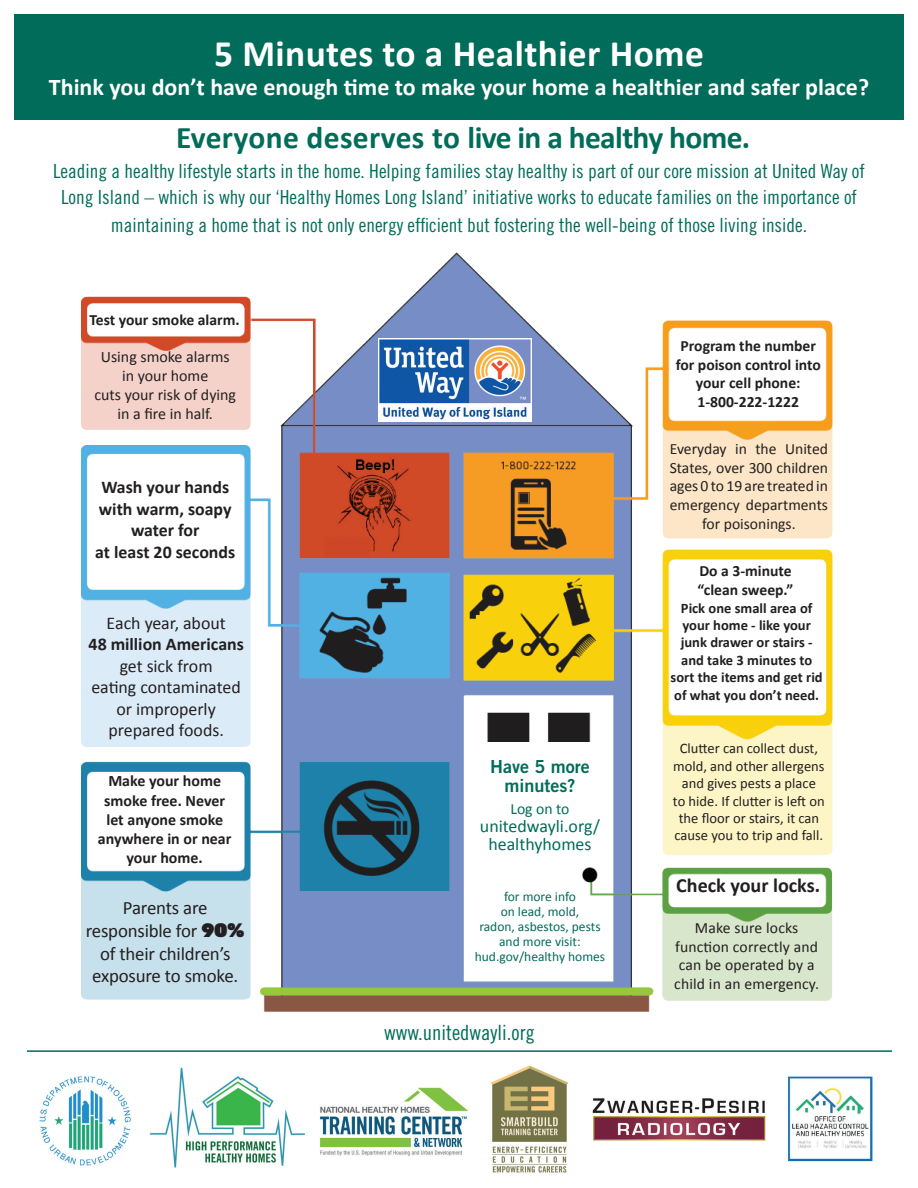
<style>
.page{position:relative;width:918px;height:1188px;background:#fff}
.page>*{position:absolute;margin:0;border:0;box-sizing:border-box;transform-origin:0 0}
.t1{font:700 37.5px "Calibri";letter-spacing:.01em;color:#fff}
.t2{font:700 31.5px "Calibri";letter-spacing:-.01em;color:#006c59}
.t3{font:700 24px "Calibri";color:#fff}
.t4{font:21px "Trade Gothic Cond Eighteen";color:#006c59}
.t5{font:700 20.1px "Calibri";color:#231f20}
.t6{font:19.5px/25.5px "Trade Gothic Cond Eighteen";color:#006c59;text-align:center}
.t7{font:18.9px/22.6px "Calibri";letter-spacing:-.01em;color:#231f20;text-align:center}
.t8{font:18px/18.8px "Trade Gothic Bold Two";color:#006c59;text-align:center}
.t9{font:700 17.85px/21.5px "Calibri";color:#231f20;text-align:center}
.t10{font:17.85px/21.5px "Calibri";letter-spacing:-.005em;color:#231f20;text-align:center}
.t11{font:17.85px/18px "Calibri";color:#006c59;text-align:center}
.t12{font:700 15.9px/19.2px "Calibri";color:#231f20;text-align:center}
.t13{font:15.9px/19.2px "Calibri";color:#231f20;text-align:center}
.t14{font:15.6px/18.8px "Calibri";color:#231f20;text-align:center}
.t15{font:700 15.6px/18.8px "Calibri";color:#231f20;text-align:center}
.t16{font:15.6px "Calibri";color:#006c59}
.t17{font:14.55px/17.4px "Calibri";color:#231f20;text-align:center}
.t18{font:700 14.55px/17.4px "Calibri";color:#231f20;text-align:center}
.t19{font:13.5px/15px "Calibri";color:#006c59;text-align:center}
.s1{font-family:"Azo Sans Uber"}
</style>
<div class="page">
<div style="left:14px;top:14px;width:890px;height:106px;background:#006c59"></div>
<img style="left:81px;top:253px;width:752px;height:759px">
<img style="left:379px;top:338px;width:152px;height:83px">
<div style="left:482px;top:742px;width:114px;height:114px;background:#fff"></div>
<hr style="left:27px;top:1050px;width:865px;height:2px;background:#006c59">
<img style="left:39px;top:1065px;width:834px;height:108px">
<h1 class="t1" style="left:214px;top:29px;width:491px">5 Minutes to a Healthier Home</h1>
<p class="t3" style="left:49px;top:71px;width:822px">Think you don’t have enough time to make your home a healthier and safer place?</p>
<h2 class="t2" style="left:176px;top:118px;width:576px">Everyone deserves to live in a healthy home.</h2>
<p class="t6" style="left:53px;top:158px;width:813px">Leading a healthy lifestyle starts in the home. Helping families stay healthy is part of our core mission at United Way of<br>Long Island – which is why our ‘Healthy Homes Long Island’ initiative works to educate families on the importance of</p>
<p class="t6" style="left:111px;top:212px;width:698px">maintaining a home that is not only energy efficient but fostering the well-being of those living inside.</p>
<p class="t15" style="left:90px;top:310px;width:152px">Test your smoke alarm.</p>
<p class="t13" style="left:94px;top:347px;width:143px">Using smoke alarms in your home<br>cuts your risk of dying in a fire in half.</p>
<p class="t9" style="left:95px;top:477px;width:142px">Wash your hands with warm, soapy water for<br>at least 20 seconds</p>
<p class="t10" style="left:107px;top:612px;width:121px">Each year, about</p>
<p class="t9" style="left:88px;top:634px;width:157px">48 million Americans</p>
<p class="t10" style="left:92px;top:655px;width:151px">get sick from<br>eating contaminated or improperly prepared foods.</p>
<p class="t12" style="left:98px;top:772px;width:135px">Make your home smoke free. Never let anyone smoke anywhere in or near your home.</p>
<p class="t7" style="left:86px;top:897px;width:161px">Parents are responsible for <span class="s1">90% </span>of their children’s exposure to smoke.</p>
<p class="t8" style="left:490px;top:757px;width:101px">Have 5 more minutes?</p>
<p class="t16" style="left:510px;top:799px;width:61px">Log on to</p>
<p class="t11" style="left:480px;top:817px;width:121px">unitedwayli.org/ healthyhomes</p>
<p class="t19" style="left:475px;top:889px;width:132px">for more info<br>on lead, mold,<br>radon, asbestos, pests and more visit: hud.gov/healthy homes</p>
<p class="t4" style="left:384px;top:1020px;width:152px">www.unitedwayli.org</p>
<p class="t15" style="left:676px;top:336px;width:147px">Program the number for poison control into your cell phone:<br>1-800-222-1222</p>
<p class="t14" style="left:670px;top:439px;width:160px">Everyday in the United<br>States, over 300 children ages 0 to 19 are treated in emergency departments for poisonings.</p>
<p class="t15" style="left:698px;top:562px;width:97px;text-align:left">Do a 3-minute “clean sweep.”</p>
<p class="t18" style="left:671px;top:599px;width:154px">Pick one small area of your home - like your junk drawer or stairs - and take 3 minutes to sort the items and get rid of what you don’t need.</p>
<p class="t17" style="left:673px;top:740px;width:153px">Clutter can collect dust, mold, and other allergens and gives pests a place<br>to hide. If clutter is left on the floor or stairs, it can cause you to trip and fall.</p>
<p class="t5" style="left:676px;top:872px;width:145px">Check your locks.</p>
<p class="t14" style="left:674px;top:918px;width:146px">Make sure locks function correctly and can be operated by a child in an emergency.</p>
</div>
